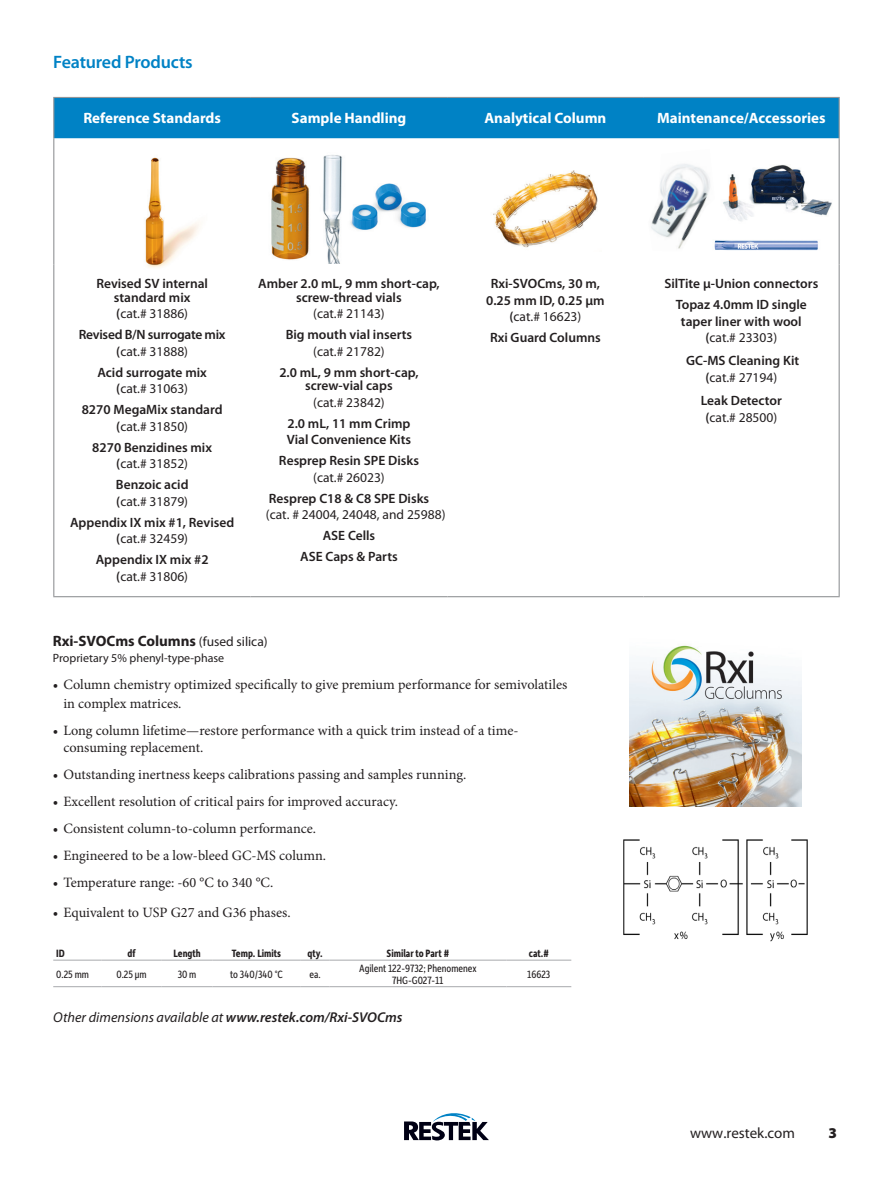
<style>
.page{position:relative;width:893px;height:1188px;background:#fff}
.page>*{position:absolute;margin:0;border:0;box-sizing:border-box;transform-origin:0 0}
.Subhead_Article{font:600 18px "Myriad Pro";letter-spacing:-.01em;color:#0082c5}
.t1{font:700 15px "Myriad Pro";color:#fff}
.Heading{font:700 15px "Myriad Pro";color:#231f20}
.t2{font:15px "Myriad Pro";color:#231f20}
.t3{font:900 15px "Myriad Pro";color:#231f20}
.t4{font:14.25px/19.5px "Minion Pro";color:#231f20}
.ARM__Compound__List{font:italic 14.25px "Myriad Pro";color:#231f20}
.t5{font:600 13.5px/16.5px "Myriad Pro";color:#231f20;text-align:center}
.t6{font:13.5px/16.5px "Myriad Pro";color:#231f20}
.t7{font:600 13.5px/16.5px "Myriad Pro";letter-spacing:-.02em;color:#231f20;text-align:center}
.Subheading{font:12px "Myriad Pro";color:#231f20}
.Table_Main_Body{font:11.25px/12px "Depot New Condensed";color:#231f20;text-align:center}
.Table_Main_Head{font:700 11.25px "Depot New Condensed";color:#231f20}
.s1{font-weight:600}
.s2{font-weight:400}
.s3{font-weight:400;font-size:13.5px}
</style>
<div class="page">
<svg style="left:404px;top:1113px;width:85px;height:27px"></svg>
<img style="left:629px;top:645px;width:173px;height:161px">
<img style="left:624px;top:840px;width:183px;height:102px">
<div style="left:54px;top:98px;width:785px;height:40px;background:#0082c5"></div>
<hr style="left:53px;top:97px;width:198px;height:1px;background:#939598">
<hr style="left:53px;top:98px;width:1px;height:40px;background:#939598">
<hr style="left:251px;top:97px;width:196px;height:1px;background:#939598">
<hr style="left:447px;top:97px;width:196px;height:1px;background:#939598">
<hr style="left:643px;top:97px;width:197px;height:1px;background:#939598">
<hr style="left:839px;top:98px;width:1px;height:40px;background:#939598">
<hr style="left:53px;top:138px;width:1px;height:127px;background:#939598">
<hr style="left:839px;top:138px;width:1px;height:127px;background:#939598">
<hr style="left:53px;top:265px;width:1px;height:331px;background:#939598">
<hr style="left:839px;top:265px;width:1px;height:331px;background:#939598">
<hr style="left:53px;top:596px;width:198px;height:1px;background:#939598">
<hr style="left:251px;top:596px;width:196px;height:1px;background:#939598">
<hr style="left:447px;top:596px;width:196px;height:1px;background:#939598">
<hr style="left:643px;top:596px;width:197px;height:1px;background:#939598">
<img style="left:271px;top:157px;width:38px;height:103px">
<img style="left:323px;top:155px;width:19px;height:109px">
<img style="left:350px;top:183px;width:76px;height:47px">
<img style="left:493px;top:170px;width:105px;height:78px">
<img style="left:723px;top:165px;width:109px;height:56px">
<img style="left:651px;top:164px;width:59px;height:85px">
<img style="left:714px;top:240px;width:104px;height:11px">
<img style="left:145px;top:157px;width:54px;height:111px">
<hr style="left:53px;top:960px;width:48px;height:1px;background:#a8a9ad">
<hr style="left:101px;top:960px;width:61px;height:1px;background:#a8a9ad">
<hr style="left:162px;top:960px;width:50px;height:1px;background:#a8a9ad">
<hr style="left:212px;top:960px;width:89px;height:1px;background:#a8a9ad">
<svg style="left:301px;top:960px;width:28px;height:1px"></svg>
<hr style="left:329px;top:960px;width:177px;height:1px;background:#a8a9ad">
<hr style="left:506px;top:960px;width:65px;height:1px;background:#a8a9ad">
<hr style="left:101px;top:986px;width:61px;height:1px;background:#a8a9ad">
<hr style="left:162px;top:986px;width:50px;height:1px;background:#a8a9ad">
<hr style="left:212px;top:986px;width:89px;height:1px;background:#a8a9ad">
<svg style="left:301px;top:986px;width:28px;height:1px"></svg>
<hr style="left:329px;top:986px;width:177px;height:1px;background:#a8a9ad">
<hr style="left:506px;top:986px;width:65px;height:1px;background:#a8a9ad">
<hr style="left:53px;top:986px;width:48px;height:1px;background:#a8a9ad">
<p class="Subhead_Article" style="left:53px;top:50px;width:141px">Featured Products</p>
<p class="t1" style="left:83px;top:109px;width:139px">Reference Standards</p>
<p class="t1" style="left:292px;top:109px;width:116px">Sample Handling</p>
<p class="t1" style="left:485px;top:109px;width:123px">Analytical Column</p>
<p class="t1" style="left:657px;top:109px;width:170px">Maintenance/Accessories</p>
<p class="t5" style="left:96px;top:277px;width:113px;line-height:13.5px">Revised SV internal standard mix</p>
<p class="t6" style="left:116px;top:305px;width:73px"><span class="s1">(</span>cat.# 31886)</p>
<p class="t7" style="left:79px;top:326px;width:148px">Revised B/N surrogate mix (<span class="s2">cat.# 31888)</span></p>
<p class="t5" style="left:97px;top:364px;width:111px">Acid surrogate mix (<span class="s2">cat.# 31063)</span></p>
<p class="t5" style="left:82px;top:401px;width:142px">8270 MegaMix standard (<span class="s2">cat.# 31850)</span></p>
<p class="t5" style="left:92px;top:439px;width:121px">8270 Benzidines mix (<span class="s2">cat.# 31852)</span></p>
<p class="t5" style="left:116px;top:476px;width:74px;text-align:left">Benzoic acid (<span class="s2">cat.# 31879)</span></p>
<p class="t5" style="left:70px;top:514px;width:166px">Appendix IX mix #1, Revised (<span class="s2">cat.# 32459)</span></p>
<p class="t5" style="left:96px;top:551px;width:114px">Appendix IX mix #2 (<span class="s2">cat.# 31806)</span></p>
<p class="t5" style="left:258px;top:277px;width:183px;line-height:13.5px">Amber 2.0 mL, 9 mm short-cap, screw-thread vials</p>
<p class="t6" style="left:313px;top:305px;width:73px">(cat.# 21143)</p>
<p class="t5" style="left:286px;top:326px;width:128px">Big mouth vial inserts <span class="s2">(cat.# 21782)</span></p>
<p class="t5" style="left:279px;top:365px;width:141px;line-height:13.5px">2.0 mL, 9 mm short-cap, screw-vial caps</p>
<p class="t6" style="left:313px;top:394px;width:73px">(cat.# 23842)</p>
<p class="t5" style="left:287px;top:415px;width:126px;text-align:left">2.0 mL, 11 mm Crimp<br>Vial Convenience Kits</p>
<p class="t5" style="left:279px;top:452px;width:141px">Resprep Resin SPE Disks</p>
<p class="t6" style="left:313px;top:469px;width:73px">(cat.# 26023)</p>
<p class="t6" style="left:266px;top:490px;width:181px"><span class="s1">Resprep C18 &amp; C8 SPE Disks </span>(cat. # 24004, 24048, and 25988)</p>
<p class="t5" style="left:323px;top:527px;width:54px">ASE Cells</p>
<p class="t5" style="left:300px;top:548px;width:99px">ASE Caps &amp; Parts</p>
<p class="t5" style="left:486px;top:275px;width:120px">Rxi-SVOCms, 30 m,<br>0.25 mm ID, 0.25 µm</p>
<p class="t6" style="left:509px;top:308px;width:73px"><span class="s1">(</span>cat.# 16623)</p>
<p class="t5" style="left:490px;top:329px;width:112px">Rxi Guard Columns</p>
<p class="Heading" style="left:53px;top:631px;width:216px">Rxi-SVOCms Columns <span class="s3">(fused silica)</span></p>
<p class="Subheading" style="left:53px;top:650px;width:173px">Proprietary 5% phenyl-type-phase</p>
<p class="t4" style="left:63px;top:674px;width:505px;text-indent:-10px">• Column chemistry optimized specifically to give premium performance for semivolatiles in complex matrices.</p>
<p class="t4" style="left:63px;top:722px;width:457px;line-height:16.5px;text-indent:-10px">• Long column lifetime—restore performance with a quick trim instead of a time&shy;consuming replacement.</p>
<p class="t4" style="left:53px;top:764px;width:415px">• Outstanding inertness keeps calibrations passing and samples running.</p>
<p class="t4" style="left:53px;top:791px;width:347px">• Excellent resolution of critical pairs for improved accuracy.</p>
<p class="t4" style="left:53px;top:818px;width:265px">• Consistent column-to-column performance.</p>
<p class="t4" style="left:53px;top:845px;width:275px">• Engineered to be a low-bleed GC-MS column.</p>
<p class="t4" style="left:53px;top:872px;width:222px">• Temperature range: -60 °C to 340 °C.</p>
<p class="t4" style="left:53px;top:902px;width:239px">• Equivalent to USP G27 and G36 phases.</p>
<p class="Table_Main_Head" style="left:56px;top:946px;width:10px">ID</p>
<p class="Table_Main_Head" style="left:128px;top:946px;width:10px">df</p>
<p class="Table_Main_Head" style="left:173px;top:946px;width:29px">Length</p>
<p class="Table_Main_Head" style="left:232px;top:946px;width:51px">Temp. Limits</p>
<p class="Table_Main_Head" style="left:307px;top:946px;width:17px">qty.</p>
<p class="Table_Main_Head" style="left:387px;top:946px;width:64px">Similar to Part #</p>
<p class="Table_Main_Head" style="left:529px;top:946px;width:22px">cat.#</p>
<p class="Table_Main_Body" style="left:56px;top:968px;width:34px">0.25 mm</p>
<p class="Table_Main_Body" style="left:116px;top:968px;width:32px">0.25 µm</p>
<p class="Table_Main_Body" style="left:178px;top:968px;width:20px">30 m</p>
<p class="Table_Main_Body" style="left:230px;top:968px;width:54px">to 340/340 °C</p>
<p class="Table_Main_Body" style="left:309px;top:968px;width:13px">ea.</p>
<p class="Table_Main_Body" style="left:359px;top:962px;width:119px">Agilent 122-9732; Phenomenex<br>7HG-G027-11</p>
<p class="Table_Main_Body" style="left:527px;top:968px;width:25px">16623</p>
<p class="ARM__Compound__List" style="left:53px;top:1009px;width:351px">Other dimensions available at <span class="s1">www.restek.com/Rxi-SVOCms</span></p>
<p class="t5" style="left:664px;top:273px;width:155px;line-height:21px">SilTite µ-Union connectors<br>Topaz 4.0mm ID single</p>
<p class="t5" style="left:681px;top:313px;width:122px">taper liner with wool (<span class="s2">cat.# 23303)</span></p>
<p class="t5" style="left:686px;top:352px;width:114px">GC-MS Cleaning Kit (<span class="s2">cat.# 27194)</span></p>
<p class="t5" style="left:701px;top:392px;width:83px">Leak Detector (<span class="s2">cat.# 28500)</span></p>
<p class="t2" style="left:690px;top:1124px;width:106px">www.restek.com</p>
<p class="t3" style="left:828px;top:1125px;width:10px">3</p>
</div>
